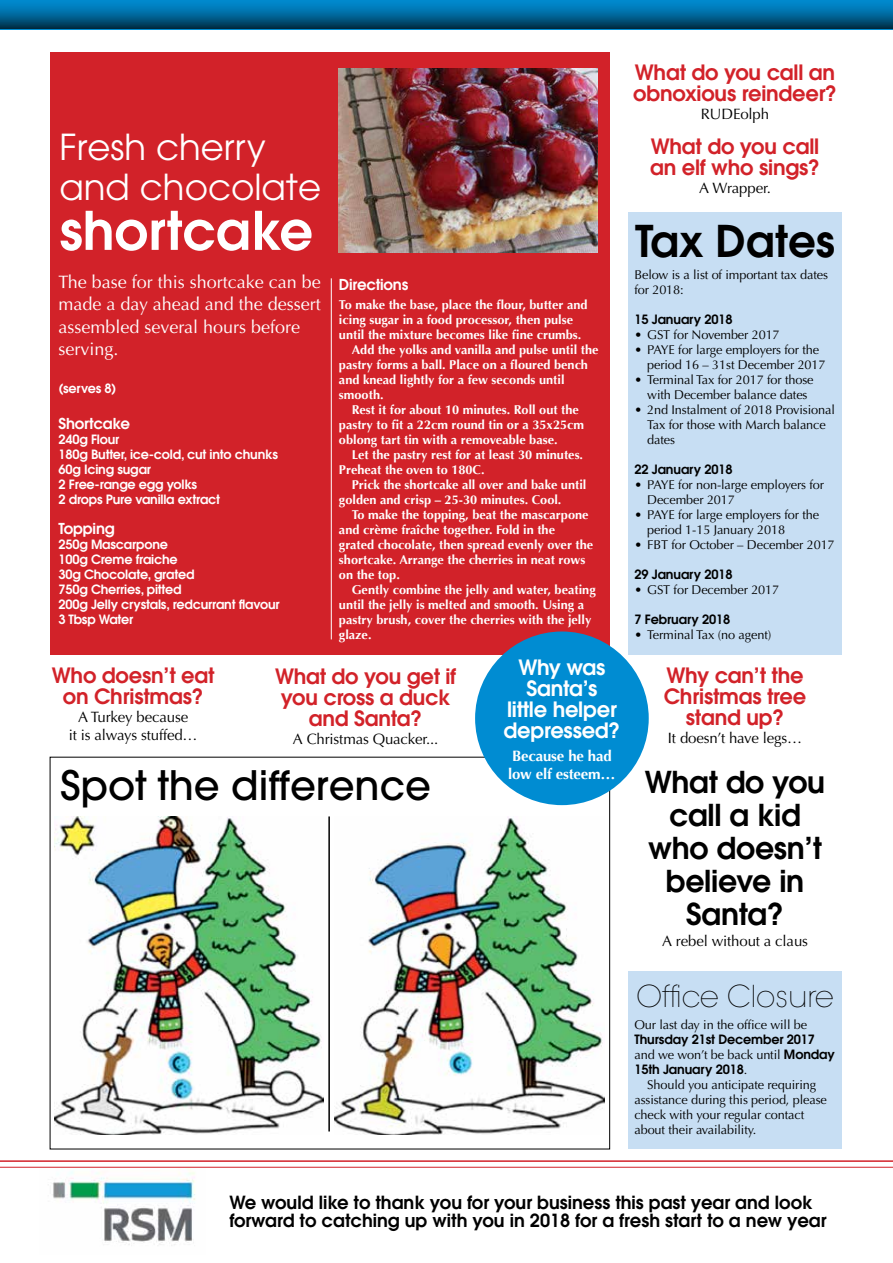
<style>
.page{position:relative;width:893px;height:1263px;background:#fff}
.page>*{position:absolute;margin:0;border:0;box-sizing:border-box;transform-origin:0 0}
.t1{font:600 52.8px "Avant Garde";color:#fff}
.t2{font:600 43.5px "Avant Garde";color:#000}
.t3{font:500 40.35px "Avant Garde";color:#000}
.t4{font:35.7px/40px "Avant Garde";color:#fff}
.t5{font:600 30px/33px "Avant Garde";letter-spacing:-.01em;color:#000;text-align:center}
.t6{font:200 30px "Avant Garde";color:#000}
.t7{font:600 21px/21px "Avant Garde";letter-spacing:-.01em;color:#d22229;text-align:center}
.t8{font:600 21px/21px "Avant Garde";letter-spacing:-.01em;color:#fff;text-align:center}
.t9{font:600 18px/18px "Avant Garde";color:#000}
.t10{font:18px/22.5px "Optima";color:#fff}
.t11{font:15px/18px "Optima";letter-spacing:-.01em;color:#000;text-align:center}
.t12{font:600 15px "Avant Garde";letter-spacing:-.015em;color:#fff}
.t13{font:700 15px/18px "Optima";letter-spacing:-.01em;color:#fff}
.t14{font:700 12.75px "Optima";color:#fff}
.t15{font:12.75px/15px "Optima";letter-spacing:-.01em;color:#000}
.t16{font:600 12.75px/15px "Avant Garde";letter-spacing:-.015em;color:#fff}
.t17{font:600 12.75px "Avant Garde";letter-spacing:-.01em;color:#000}
.s1{font-family:"Avant Garde";font-weight:600}
.s2{font-family:"Optima";font-weight:400}
</style>
<div class="page">
<img style="left:52px;top:1169px;width:143px;height:77px">
<hr style="left:0;top:1160px;width:893px;height:2px;background:#d22229">
<hr style="left:0;top:1167px;width:893px;height:1px;background:#d22229">
<div style="left:628px;top:213px;width:214px;height:442px;background:#c7def3"></div>
<div style="left:628px;top:971px;width:214px;height:178px;background:#c7def3"></div>
<img style="left:54px;top:816px;width:270px;height:319px">
<img style="left:335px;top:816px;width:269px;height:319px">
<div style="left:50px;top:52px;width:560px;height:603px;background:#d22229"></div>
<img style="left:339px;top:68px;width:258px;height:185px">
<svg style="left:0;top:0;width:893px;height:29px;background:#006395"></svg>
<hr style="left:328px;top:816px;width:2px;height:315px;background:#000">
<div style="left:475px;top:631px;width:174px;height:174px;background:#008cd2;border-radius:50%"></div>
<hr style="left:331px;top:278px;width:1px;height:361px;background:#fff">
<h3 class="t4" style="left:60px;top:126px;width:263px">Fresh cherry and chocolate</h3>
<h1 class="t1" style="left:60px;top:196px;width:255px">shortcake</h1>
<h3 class="t10" style="left:59px;top:271px;width:264px">The base for this shortcake can be made a day ahead and the dessert assembled several hours before serving.</h3>
<p class="t16" style="left:59px;top:380px;width:59px">(serves 8)</p>
<p class="t12" style="left:59px;top:414px;width:73px">Shortcake</p>
<p class="t16" style="left:59px;top:432px;width:221px">240g Flour<br>180g Butter, ice-cold, cut into chunks<br>60g Icing sugar<br>2 Free-range egg yolks<br>2 drops Pure vanilla extract</p>
<p class="t12" style="left:59px;top:519px;width:58px">Topping</p>
<p class="t16" style="left:59px;top:537px;width:222px">250g Mascarpone<br>100g Creme fraiche<br>30g Chocolate, grated<br>750g Cherries, pitted<br>200g Jelly crystals, redcurrant flavour<br>3 Tbsp Water</p>
<p class="t12" style="left:339px;top:275px;width:71px">Directions</p>
<p class="t14" style="left:339px;top:297px;width:250px">To make the base, place the flour, butter and</p>
<p class="t14" style="left:339px;top:312px;width:236px">icing sugar in a food processor, then pulse</p>
<p class="t14" style="left:339px;top:327px;width:244px">until the mixture becomes like fine crumbs.</p>
<p class="t14" style="left:352px;top:342px;width:248px">Add the yolks and vanilla and pulse until the</p>
<p class="t14" style="left:339px;top:357px;width:250px">pastry forms a ball. Place on a floured bench</p>
<p class="t14" style="left:339px;top:372px;width:227px">and knead lightly for a few seconds until</p>
<p class="t14" style="left:339px;top:387px;width:46px">smooth.</p>
<p class="t14" style="left:352px;top:402px;width:229px">Rest it for about 10 minutes. Roll out the</p>
<p class="t14" style="left:339px;top:417px;width:247px">pastry to fit a 22cm round tin or a 35x25cm</p>
<p class="t14" style="left:339px;top:432px;width:220px">oblong tart tin with a removeable base.</p>
<p class="t14" style="left:352px;top:447px;width:233px">Let the pastry rest for at least 30 minutes.</p>
<p class="t14" style="left:339px;top:462px;width:147px">Preheat the oven to 180C.</p>
<p class="t14" style="left:352px;top:477px;width:236px">Prick the shortcake all over and bake until</p>
<p class="t14" style="left:339px;top:492px;width:224px">golden and crisp – 25-30 minutes. Cool.</p>
<p class="t14" style="left:352px;top:507px;width:238px">To make the topping, beat the mascarpone</p>
<p class="t14" style="left:339px;top:522px;width:218px">and crème fraîche together. Fold in the</p>
<p class="t14" style="left:339px;top:537px;width:256px">grated chocolate, then spread evenly over the</p>
<p class="t14" style="left:339px;top:552px;width:248px">shortcake. Arrange the cherries in neat rows</p>
<p class="t14" style="left:339px;top:567px;width:62px">on the top.</p>
<p class="t14" style="left:352px;top:582px;width:245px">Gently combine the jelly and water, beating</p>
<p class="t14" style="left:339px;top:597px;width:247px">until the jelly is melted and smooth. Using a</p>
<p class="t14" style="left:339px;top:612px;width:254px">pastry brush, cover the cherries with the jelly</p>
<p class="t14" style="left:339px;top:627px;width:34px">glaze.</p>
<h3 class="t7" style="left:52px;top:664px;width:164px">Who doesn’t eat on Christmas?</h3>
<p class="t11" style="left:69px;top:708px;width:130px">A Turkey because<br>it is always stuffed…</p>
<h3 class="t7" style="left:275px;top:665px;width:183px">What do you get if you cross a duck and Santa?</h3>
<p class="t11" style="left:293px;top:730px;width:147px">A Christmas Quacker...</p>
<h3 class="t3" style="left:60px;top:760px;width:372px">Spot the difference</h3>
<h3 class="t8" style="left:503px;top:657px;width:118px">Why was<br>Santa’s<br>little helper depressed?</h3>
<p class="t13" style="left:508px;top:747px;width:109px">Because he had low elf esteem…</p>
<h3 class="t7" style="left:633px;top:61px;width:205px;text-align:left">What do you call an obnoxious reindeer?</h3>
<p class="t11" style="left:701px;top:105px;width:70px">RUDEolph</p>
<h3 class="t7" style="left:650px;top:136px;width:171px;text-align:left">What do you call an elf who sings?</h3>
<p class="t11" style="left:699px;top:179px;width:73px">A Wrapper.</p>
<h2 class="t2" style="left:635px;top:213px;width:201px">Tax Dates</h2>
<p class="t15" style="left:634px;top:267px;width:195px">Below is a list of important tax dates for 2018:</p>
<p class="t17" style="left:634px;top:311px;width:100px">15 January 2018</p>
<p class="t15" style="left:634px;top:327px;width:147px">• GST for November 2017</p>
<p class="t15" style="left:647px;top:342px;width:180px;text-indent:-13px">• PAYE for large employers for the period 16 – 31st December 2017</p>
<p class="t15" style="left:634px;top:372px;width:181px;text-align:center">• Terminal Tax for 2017 for those with December balance dates</p>
<p class="t15" style="left:647px;top:402px;width:189px;text-indent:-13px">• 2nd Instalment of 2018 Provisional<br>Tax for those with March balance dates</p>
<p class="t17" style="left:634px;top:461px;width:100px">22 January 2018</p>
<p class="t15" style="left:647px;top:477px;width:178px;text-indent:-13px">• PAYE for non-large employers for<br>December 2017</p>
<p class="t15" style="left:647px;top:507px;width:173px;text-indent:-13px">• PAYE for large employers for the period 1-15 January 2018</p>
<p class="t15" style="left:634px;top:537px;width:202px">• FBT for October – December 2017</p>
<p class="t17" style="left:634px;top:566px;width:100px">29 January 2018</p>
<p class="t15" style="left:634px;top:582px;width:146px">• GST for December 2017</p>
<p class="t17" style="left:634px;top:611px;width:97px">7 February 2018</p>
<p class="t15" style="left:634px;top:627px;width:138px">• Terminal Tax (no agent)</p>
<h3 class="t7" style="left:664px;top:664px;width:144px">Why can’t the<br>Christmas tree stand up?</h3>
<p class="t11" style="left:668px;top:729px;width:136px">It doesn’t have legs…</p>
<h3 class="t5" style="left:645px;top:765px;width:182px">What do you call a kid who doesn’t believe in<br>Santa?</h3>
<p class="t11" style="left:662px;top:932px;width:147px">A rebel without a claus</p>
<h3 class="t6" style="left:636px;top:979px;width:199px">Office Closure</h3>
<p class="t15" style="left:634px;top:1017px;width:174px">Our last day in the office will be</p>
<p class="t17" style="left:634px;top:1031px;width:182px">Thursday 21st December 2017</p>
<p class="t15" style="left:634px;top:1047px;width:202px">and we won’t be back until <span class="s1">Monday</span></p>
<p class="t17" style="left:634px;top:1061px;width:114px">15th January 2018<span class="s2">.</span></p>
<p class="t15" style="left:634px;top:1077px;width:194px;text-indent:13px">Should you anticipate requiring assistance during this period, please check with your regular contact about their availability.</p>
<h3 class="t9" style="left:229px;top:1193px;width:599px">We would like to thank you for your business this past year and look forward to catching up with you in 2018 for a fresh start to a new year</h3>
</div>
